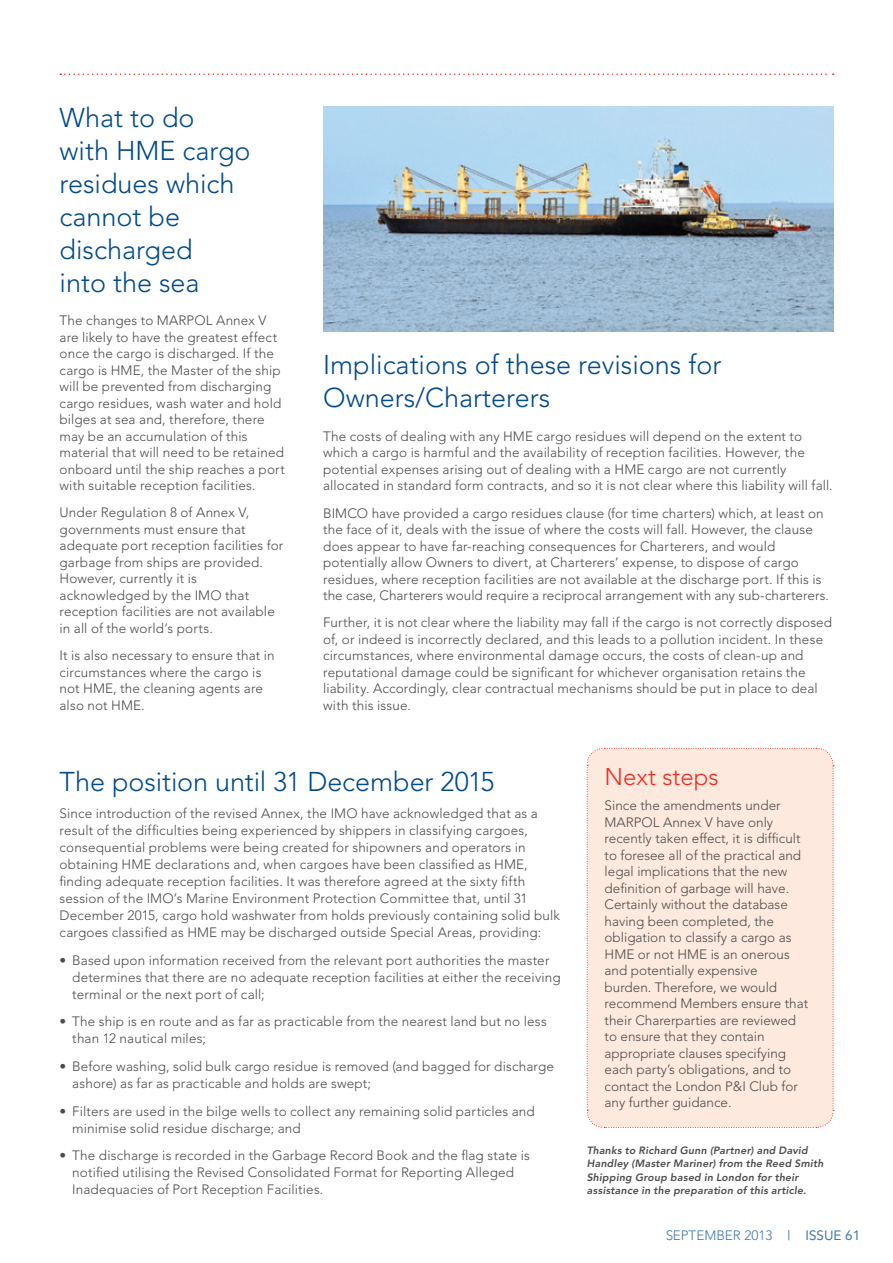
<style>
.page{position:relative;width:893px;height:1263px;background:#fff}
.page>*{position:absolute;margin:0;border:0;box-sizing:border-box;transform-origin:0 0}
.t1{font:300 27px/33px "Avenir";color:#004a8d}
.t2{font:300 24px "Avenir";color:#ee2e22}
.t3{font:300 13.5px/16.5px "Avenir";letter-spacing:.01em;color:#4b4c4d}
.t4{font:300 13.5px "Avenir";color:#004a8d}
.t5{font:italic 800 10.5px/13.5px "Avenir";letter-spacing:.025em;color:#4b4c4d}
.s1{font-weight:400}
</style>
<div class="page">
<svg style="left:60px;top:73px;width:774px;height:2px"></svg>
<div style="left:586px;top:747px;width:248px;height:381px;background:#fde9dd"></div>
<img style="left:323px;top:106px;width:510px;height:226px">
<h1 class="t1" style="left:60px;top:101px;width:193px">What to do with HME cargo residues which cannot be discharged<br>into the sea</h1>
<p class="t3" style="left:60px;top:312px;width:227px">The changes to MARPOL Annex V are likely to have the greatest effect once the cargo is discharged. If the cargo is HME, the Master of the ship will be prevented from discharging cargo residues, wash water and hold bilges at sea and, therefore, there may be an accumulation of this material that will need to be retained onboard until the ship reaches a port with suitable reception facilities.</p>
<p class="t3" style="left:60px;top:505px;width:225px">Under Regulation 8 of Annex V, governments must ensure that adequate port reception facilities for garbage from ships are provided.<br>However, currently it is acknowledged by the IMO that reception facilities are not available in all of the world’s ports.</p>
<p class="t3" style="left:60px;top:647px;width:217px">It is also necessary to ensure that in circumstances where the cargo is not HME, the cleaning agents are also not HME.</p>
<h1 class="t1" style="left:323px;top:348px;width:400px">Implications of these revisions for<br>Owners/Charterers</h1>
<p class="t3" style="left:323px;top:428px;width:511px">The costs of dealing with any HME cargo residues will depend on the extent to which a cargo is harmful and the availability of reception facilities. However, the potential expenses arising out of dealing with a HME cargo are not currently allocated in standard form contracts, and so it is not clear where this liability will fall.</p>
<p class="t3" style="left:323px;top:505px;width:507px">BIMCO have provided a cargo residues clause (for time charters) which, at least on the face of it, deals with the issue of where the costs will fall. However, the clause does appear to have far-reaching consequences for Charterers, and would potentially allow Owners to divert, at Charterers’ expense, to dispose of cargo residues, where reception facilities are not available at the discharge port. If this is the case, Charterers would require a reciprocal arrangement with any sub-charterers.</p>
<p class="t3" style="left:323px;top:614px;width:510px">Further, it is not clear where the liability may fall if the cargo is not correctly disposed of, or indeed is incorrectly declared, and this leads to a pollution incident. In these circumstances, where environmental damage occurs, the costs of clean-up and reputational damage could be significant for whichever organisation retains the liability. Accordingly, clear contractual mechanisms should be put in place to deal with this issue.</p>
<h1 class="t1" style="left:60px;top:765px;width:436px">The position until 31 December 2015</h1>
<p class="t3" style="left:60px;top:805px;width:502px;line-height:17px">Since introduction of the revised Annex, the IMO have acknowledged that as a result of the difficulties being experienced by shippers in classifying cargoes, consequential problems were being created for shipowners and operators in obtaining HME declarations and, when cargoes have been classified as HME, finding adequate reception facilities. It was therefore agreed at the sixty fifth session of the IMO’s Marine Environment Protection Committee that, until 31<br>December 2015, cargo hold washwater from holds previously containing solid bulk cargoes classified as HME may be discharged outside Special Areas, providing:</p>
<p class="t3" style="left:72px;top:952px;width:490px;line-height:17px;text-indent:-13px">• Based upon information received from the relevant port authorities the master determines that there are no adequate reception facilities at either the receiving terminal or the next port of call;</p>
<p class="t3" style="left:72px;top:1013px;width:476px;line-height:17px;text-indent:-13px">• The ship is en route and as far as practicable from the nearest land but no less than 12 nautical miles;</p>
<p class="t3" style="left:72px;top:1058px;width:483px;line-height:17px;text-indent:-13px">• Before washing, solid bulk cargo residue is removed (and bagged for discharge ashore) as far as practicable and holds are swept;</p>
<p class="t3" style="left:72px;top:1102px;width:464px;line-height:17px;text-indent:-13px">• Filters are used in the bilge wells to collect any remaining solid particles and minimise solid residue discharge; and</p>
<p class="t3" style="left:72px;top:1147px;width:459px;line-height:17px;text-indent:-13px">• The discharge is recorded in the Garbage Record Book and the flag state is notified utilising the Revised Consolidated Format for Reporting Alleged<br>Inadequacies of Port Reception Facilities.</p>
<h2 class="t2" style="left:605px;top:763px;width:116px">Next steps</h2>
<p class="t3" style="left:605px;top:797px;width:205px">Since the amendments under<br>MARPOL Annex V have only recently taken effect, it is difficult to foresee all of the practical and legal implications that the new definition of garbage will have.<br>Certainly without the database having been completed, the obligation to classify a cargo as<br>HME or not HME is an onerous and potentially expensive<br>burden. Therefore, we would recommend Members ensure that their Charerparties are reviewed to ensure that they contain appropriate clauses specifying each party’s obligations, and to contact the London P&amp;I Club for any further guidance.</p>
<p class="t5" style="left:587px;top:1143px;width:238px">Thanks to Richard Gunn (Partner) and David Handley (Master Mariner) from the Reed Smith Shipping Group based in London for their assistance in the preparation of this article.</p>
<p class="t4" style="left:665px;top:1228px;width:196px">September 2013 <span class="s1">| ISSUE 61</span></p>
</div>
